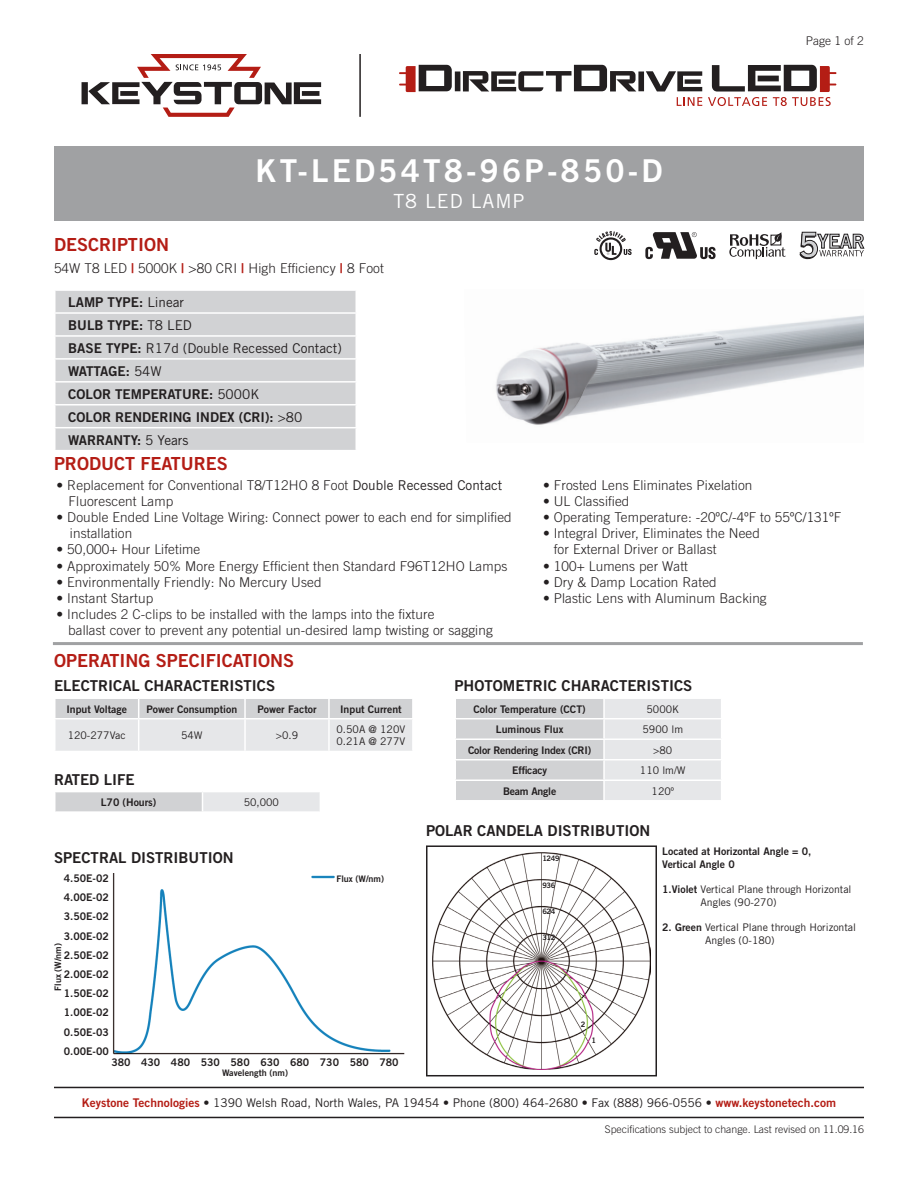
<style>
.page{position:relative;width:918px;height:1188px;background:#fff}
.page>*{position:absolute;margin:0;border:0;box-sizing:border-box;transform-origin:0 0}
.t1{font:31.5px "Trade Gothic Bold Two";letter-spacing:.1em;color:#fff}
.t2{font:19.5px "Trade Gothic";letter-spacing:.05em;color:#fff}
.t3{font:18px "Trade Gothic Bold Two";color:#b41d15}
.t4{font:15px "Trade Gothic Bold Two";color:#231f20}
.t5{font:300 13.5px/16.2px "Trade Gothic";letter-spacing:.01em;color:#231f20}
.t6{font:13.5px/23px "Trade Gothic Bold Two";color:#231f20}
.t7{font:13.5px "Trade Gothic";color:#231f20}
.t8{font:12px "Trade Gothic";color:#231f20}
.t9{font:300 12px "Trade Gothic";color:#231f20}
.t10{font:10.5px/12.6px "Trade Gothic Bold Two";color:#231f20}
.t11{font:10.5px/12.6px "Trade Gothic";color:#231f20}
.t12{font:300 10.5px "Trade Gothic";color:#231f20}
.t13{font:10.5px "Trade Gothic Bold Two";letter-spacing:-.02em;color:#231f20}
.t14{font:9px "Trade Gothic Bold Two";color:#231f20}
.t15{font:7.5px "Trade Gothic Bold Two";letter-spacing:-.05em;color:#231f20}
.s1{font-family:"Trade Gothic Bold Two";font-weight:400;color:#b41d15}
.s2{font-family:"Trade Gothic"}
.s3{font-family:"Trade Gothic Bold Two"}
.s4{font-weight:400}
.s5{font-family:"Trade Gothic Bold Two";color:#b41d15}
</style>
<div class="page">
<div style="left:54px;top:146px;width:810px;height:74px;background:#a0a1a3"></div>
<div style="left:56px;top:291px;width:300px;height:159px;background:#d1d2d4"></div>
<hr style="left:54px;top:312px;width:303px;height:2px;background:#fff">
<hr style="left:54px;top:335px;width:303px;height:2px;background:#fff">
<hr style="left:54px;top:358px;width:303px;height:2px;background:#fff">
<hr style="left:54px;top:381px;width:303px;height:2px;background:#fff">
<hr style="left:54px;top:404px;width:303px;height:2px;background:#fff">
<hr style="left:54px;top:427px;width:303px;height:1px;background:#fff">
<hr style="left:53px;top:642px;width:810px;height:3px;background:#a0a1a3">
<div style="left:55px;top:792px;width:147px;height:20px;background:#d1d2d4"></div>
<div style="left:202px;top:792px;width:118px;height:20px;background:#e6e7e9"></div>
<svg style="left:55px;top:792px;width:1px;height:19px"></svg>
<svg style="left:202px;top:792px;width:1px;height:19px"></svg>
<hr style="left:54px;top:811px;width:148px;height:2px;background:#fff">
<hr style="left:202px;top:811px;width:119px;height:2px;background:#fff">
<svg style="left:456px;top:699px;width:265px;height:101px;background:#dcdddf"></svg>
<svg style="left:55px;top:699px;width:357px;height:52px;background:#dedfe1"></svg>
<hr style="left:54px;top:718px;width:85px;height:1px;background:#fff">
<hr style="left:54px;top:719px;width:2px;height:32px;background:#fff">
<hr style="left:139px;top:718px;width:106px;height:1px;background:#fff">
<hr style="left:138px;top:719px;width:1px;height:32px;background:#fff">
<hr style="left:245px;top:718px;width:84px;height:1px;background:#fff">
<hr style="left:244px;top:719px;width:2px;height:32px;background:#fff">
<hr style="left:329px;top:718px;width:85px;height:1px;background:#fff">
<hr style="left:328px;top:719px;width:2px;height:32px;background:#fff">
<img style="left:112px;top:873px;width:292px;height:182px">
<div style="left:336px;top:873px;width:54px;height:10px;background:#fff"></div>
<img style="left:433px;top:852px;width:217px;height:218px">
<div style="left:426px;top:845px;width:231px;height:231px;border:2px solid #231f20"></div>
<svg style="left:594px;top:231px;width:38px;height:29px"></svg>
<svg style="left:729px;top:232px;width:57px;height:27px"></svg>
<svg style="left:645px;top:232px;width:71px;height:27px"></svg>
<svg style="left:799px;top:232px;width:65px;height:27px"></svg>
<svg style="left:82px;top:54px;width:239px;height:63px"></svg>
<hr style="left:359px;top:54px;width:2px;height:63px;background:#231f20">
<svg style="left:399px;top:65px;width:303px;height:41px"></svg>
<svg style="left:708px;top:65px;width:128px;height:41px"></svg>
<hr style="left:54px;top:1117px;width:810px;height:1px;background:#231f20">
<hr style="left:54px;top:1087px;width:810px;height:1px;background:#231f20">
<img style="left:496px;top:315px;width:368px;height:110px">
<h3 class="t3" style="left:54px;top:234px;width:117px">DESCRIPTION</h3>
<h1 class="t1" style="left:256px;top:152px;width:408px">KT-LED54T8-96P-850-D</h1>
<h2 class="t2" style="left:393px;top:189px;width:133px">T8 LED LAMP</h2>
<p class="t5" style="left:54px;top:260px;width:331px">54W T8 LED <span class="s1">|</span> 5000K <span class="s1">|</span> &gt;80 CRI <span class="s1">|</span> High Efficiency <span class="s1">|</span> 8 Foot</p>
<p class="t6" style="left:68px;top:290px;width:125px">LAMP TYPE: <span class="s2">Linear<br></span>BULB TYPE: <span class="s2">T8 LED</span></p>
<p class="t7" style="left:68px;top:340px;width:275px"><span class="s3">BASE TYPE:</span> R17d (Double Recessed Contact)</p>
<p class="t6" style="left:68px;top:359px;width:236px">WATTAGE: <span class="s2">54W<br></span>COLOR TEMPERATURE: <span class="s2">5000K<br></span>COLOR RENDERING INDEX (CRI): <span class="s2">&gt;80<br></span>WARRANTY: <span class="s2">5 Years</span></p>
<h3 class="t3" style="left:54px;top:453px;width:175px">PRODUCT FEATURES</h3>
<p class="t9" style="left:806px;top:34px;width:60px">Page 1 of 2</p>
<p class="t5" style="left:69px;top:477px;width:435px;text-indent:-12px">• Replacement for Conventional T8/T12HO 8 Foot <span class="s4">Double Recessed Contact<br></span>Fluorescent Lamp</p>
<p class="t5" style="left:70px;top:509px;width:443px;text-indent:-14px">• Double Ended Line Voltage Wiring: Connect power to each end for simplified installation</p>
<p class="t5" style="left:56px;top:541px;width:145px">• 50,000+ Hour Lifetime</p>
<p class="t5" style="left:56px;top:558px;width:453px">• Approximately 50% More Energy Efficient then Standard F96T12HO Lamps</p>
<p class="t5" style="left:56px;top:574px;width:267px">• Environmentally Friendly: No Mercury Used</p>
<p class="t5" style="left:56px;top:590px;width:98px">• Instant Startup</p>
<p class="t5" style="left:68px;top:606px;width:426px;text-indent:-12px">• Includes 2 C-clips to be installed with the lamps into the fixture<br>ballast cover to prevent any potential un-desired lamp twisting or sagging</p>
<h3 class="t3" style="left:54px;top:649px;width:242px">OPERATING SPECIFICATIONS</h3>
<p class="t5" style="left:543px;top:477px;width:211px">• Frosted Lens Eliminates Pixelation</p>
<p class="t5" style="left:543px;top:493px;width:88px">• UL Classified</p>
<p class="t5" style="left:543px;top:509px;width:300px">• Operating Temperature: -20ºC/-4ºF to 55ºC/131ºF</p>
<p class="t5" style="left:554px;top:525px;width:208px;text-indent:-11px">• Integral Driver, Eliminates the Need for External Driver or Ballast</p>
<p class="t5" style="left:543px;top:558px;width:146px">• 100+ Lumens per Watt</p>
<p class="t5" style="left:543px;top:574px;width:175px">• Dry &amp; Damp Location Rated</p>
<p class="t5" style="left:543px;top:590px;width:225px">• Plastic Lens with Aluminum Backing</p>
<p class="t4" style="left:54px;top:677px;width:223px">ELECTRICAL CHARACTERISTICS</p>
<p class="t10" style="left:66px;top:703px;width:62px">Input Voltage</p>
<p class="t10" style="left:147px;top:703px;width:92px">Power Consumption</p>
<p class="t10" style="left:257px;top:703px;width:61px">Power Factor</p>
<p class="t10" style="left:340px;top:703px;width:63px">Input Current</p>
<p class="t11" style="left:68px;top:729px;width:59px">120-277Vac</p>
<p class="t11" style="left:181px;top:729px;width:23px">54W</p>
<p class="t11" style="left:276px;top:729px;width:24px">&gt;0.9</p>
<p class="t11" style="left:337px;top:723px;width:70px">0.50A @ 120V<br>0.21A @ 277V</p>
<p class="t4" style="left:54px;top:770px;width:82px">RATED LIFE</p>
<p class="t10" style="left:101px;top:796px;width:57px">L70 (Hours)</p>
<p class="t11" style="left:244px;top:796px;width:37px">50,000</p>
<p class="t4" style="left:54px;top:849px;width:181px">SPECTRAL DISTRIBUTION</p>
<p class="t10" style="left:64px;top:872px;width:47px">4.50E-02</p>
<p class="t10" style="left:64px;top:910px;width:47px">3.50E-02</p>
<p class="t10" style="left:64px;top:949px;width:47px">2.50E-02</p>
<p class="t10" style="left:64px;top:987px;width:47px">1.50E-02</p>
<p class="t10" style="left:64px;top:1025px;width:47px">0.50E-03</p>
<p class="t10" style="left:64px;top:891px;width:47px">4.00E-02</p>
<p class="t10" style="left:64px;top:929px;width:47px">3.00E-02</p>
<p class="t10" style="left:64px;top:968px;width:47px">2.00E-02</p>
<p class="t10" style="left:64px;top:1006px;width:47px">1.00E-02</p>
<p class="t10" style="left:64px;top:1045px;width:47px">0.00E-00</p>
<p class="t14" style="left:52px;top:991px;width:49px;rotate:-90deg">Flux (W/nm)</p>
<p class="t14" style="left:336px;top:873px;width:49px">Flux (W/nm)</p>
<p class="t10" style="left:111px;top:1056px;width:289px">380 430 480 530 580 630 680 730 580 780</p>
<p class="t14" style="left:222px;top:1068px;width:67px">Wavelength (nm)</p>
<p class="t4" style="left:454px;top:677px;width:239px">PHOTOMETRIC CHARACTERISTICS</p>
<p class="t10" style="left:474px;top:703px;width:114px">Color Temperature (CCT)</p>
<p class="t11" style="left:647px;top:702px;width:34px">5000K</p>
<p class="t10" style="left:496px;top:723px;width:69px">Luminous Flux</p>
<p class="t11" style="left:643px;top:723px;width:42px">5900 lm</p>
<p class="t13" style="left:468px;top:743px;width:125px">Color Rendering Index (CRI)</p>
<p class="t11" style="left:653px;top:743px;width:21px">&gt;80</p>
<p class="t10" style="left:512px;top:764px;width:36px">Efficacy</p>
<p class="t11" style="left:640px;top:764px;width:47px">110 lm/W</p>
<p class="t13" style="left:503px;top:785px;width:55px">Beam Angle</p>
<p class="t11" style="left:652px;top:784px;width:24px">120º</p>
<p class="t4" style="left:426px;top:821px;width:226px">POLAR CANDELA DISTRIBUTION</p>
<p class="t15" style="left:542px;top:854px;width:19px">1249</p>
<p class="t15" style="left:542px;top:880px;width:14px">936</p>
<p class="t15" style="left:542px;top:906px;width:14px">624</p>
<p class="t15" style="left:542px;top:933px;width:14px">312</p>
<p class="t10" style="left:662px;top:845px;width:151px">Located at Horizontal Angle = 0,<br>Vertical Angle 0</p>
<p class="t11" style="left:701px;top:883px;width:152px;text-indent:-38px"><span class="s3">1.Violet</span> Vertical Plane through Horizontal<br>Angles (90-270)</p>
<p class="t11" style="left:705px;top:921px;width:152px;text-indent:-43px"><span class="s3">2. Green</span> Vertical Plane through Horizontal<br>Angles (0-180)</p>
<p class="t15" style="left:581px;top:1020px;width:6px">2</p>
<p class="t15" style="left:591px;top:1035px;width:6px">1</p>
<p class="t8" style="left:82px;top:1095px;width:756px"><span class="s5">Keystone Technologies</span> <span class="s3">•</span> 1390 Welsh Road, North Wales, PA 19454 <span class="s3">•</span> Phone (800) 464-2680 <span class="s3">•</span> Fax (888) 966-0556 • <span class="s5">www.keystonetech.com</span></p>
<p class="t12" style="left:605px;top:1123px;width:261px">Specifications subject to change. Last revised on 11.09.16</p>
</div>
